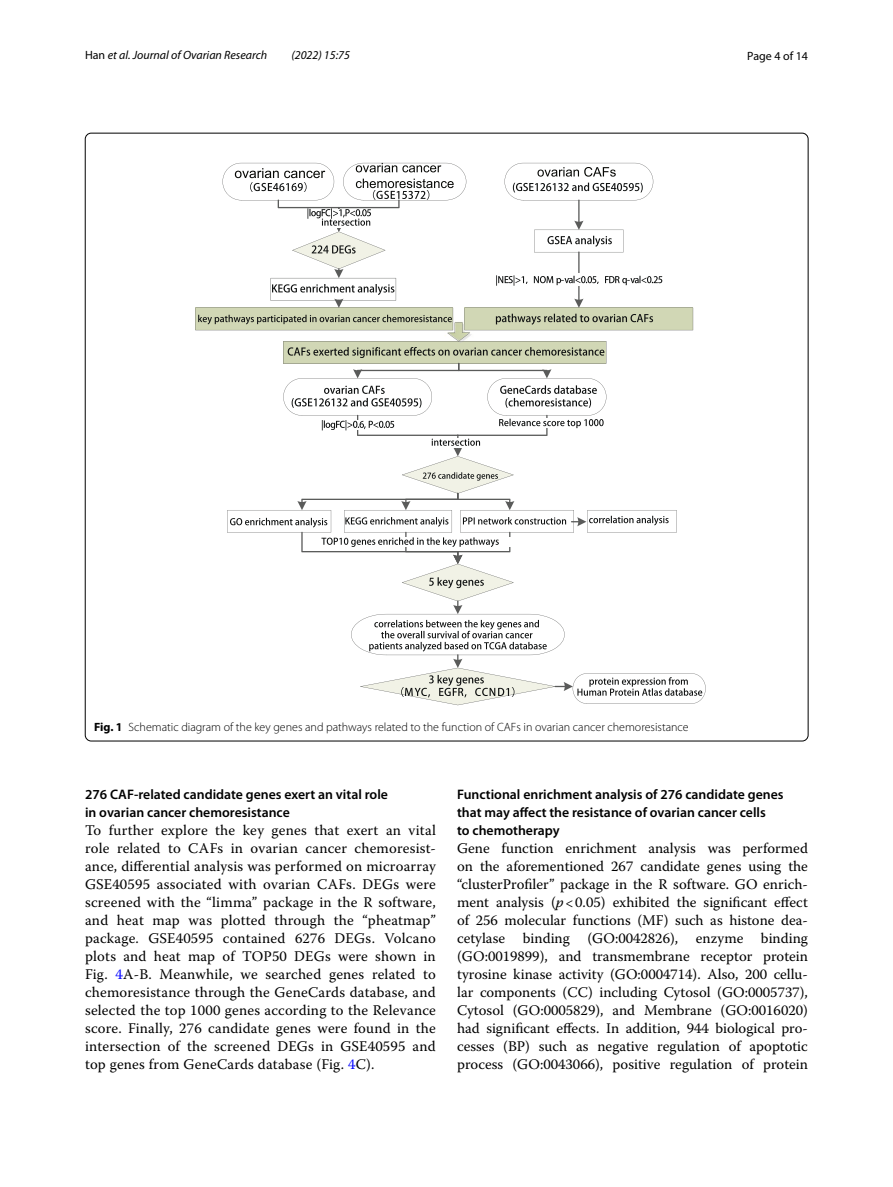
<style>
.page{position:relative;width:893px;height:1187px;background:#fff}
.page>*{position:absolute;margin:0;border:0;box-sizing:border-box;transform-origin:0 0}
.t1{font:14.7px/18px "Warnock Pro";letter-spacing:.01em;color:#000;text-align:justify}
.t2{font:600 13.8px/18px "Myriad Pro";color:#000}
.t3{font:300 12px "Myriad Pro";color:#000}
.t4{font:italic 12px "Myriad Pro";color:#000}
.t5{font:12px "Myriad Pro";color:#000}
.s1{font-style:normal}
.s2{font-weight:700}
.s3{color:#00f}
.s4{font-style:italic}
</style>
<div class="page">
<svg style="left:195px;top:163px;width:511px;height:542px"></svg>
<p class="t4" style="left:85px;top:48px;width:184px"><span class="s1">Han</span> et al. Journal of Ovarian Research</p>
<p class="t4" style="left:291px;top:48px;width:60px">(2022) 15:75</p>
<p class="t5" style="left:747px;top:48px;width:62px">Page 4 of 14</p>
<p class="t3" style="left:94px;top:720px;width:596px"><span class="s2">Fig. 1</span> Schematic diagram of the key genes and pathways related to the function of CAFs in ovarian cancer chemoresistance</p>
<p class="t2" style="left:85px;top:784px;width:304px">276 CAF‑related candidate genes exert an vital role in ovarian cancer chemoresistance</p>
<p class="t1" style="left:85px;top:820px;width:352px">To further explore the key genes that exert an vital role related to CAFs in ovarian cancer chemoresist&shy;ance, differential analysis was performed on microarray GSE40595 associated with ovarian CAFs. DEGs were screened with the “limma” package in the R software, and heat map was plotted through the “pheatmap” package. GSE40595 contained 6276 DEGs. Volcano plots and heat map of TOP50 DEGs were shown in Fig. <span class="s3">4</span>A-B. Meanwhile, we searched genes related to chemoresistance through the GeneCards database, and selected the top 1000 genes according to the Relevance score. Finally, 276 candidate genes were found in the intersection of the screened DEGs in GSE40595 and top genes from GeneCards database (Fig. <span class="s3">4</span>C).</p>
<p class="t2" style="left:457px;top:784px;width:328px">Functional enrichment analysis of 276 candidate genes that may affect the resistance of ovarian cancer cells<br>to chemotherapy</p>
<p class="t1" style="left:457px;top:838px;width:352px">Gene function enrichment analysis was performed on the aforementioned 267 candidate genes using the “clusterProfiler” package in the R software. GO enrich&shy;ment analysis (<span class="s4">p</span>&lt;0.05) exhibited the significant effect of 256 molecular functions (MF) such as histone dea&shy;cetylase binding (GO:0042826), enzyme binding (GO:0019899), and transmembrane receptor protein tyrosine kinase activity (GO:0004714). Also, 200 cellu&shy;lar components (CC) including Cytosol (GO:0005737), Cytosol (GO:0005829), and Membrane (GO:0016020) had significant effects. In addition, 944 biological pro&shy;cesses (BP) such as negative regulation of apoptotic process (GO:0043066), positive regulation of protein</p>
</div>
